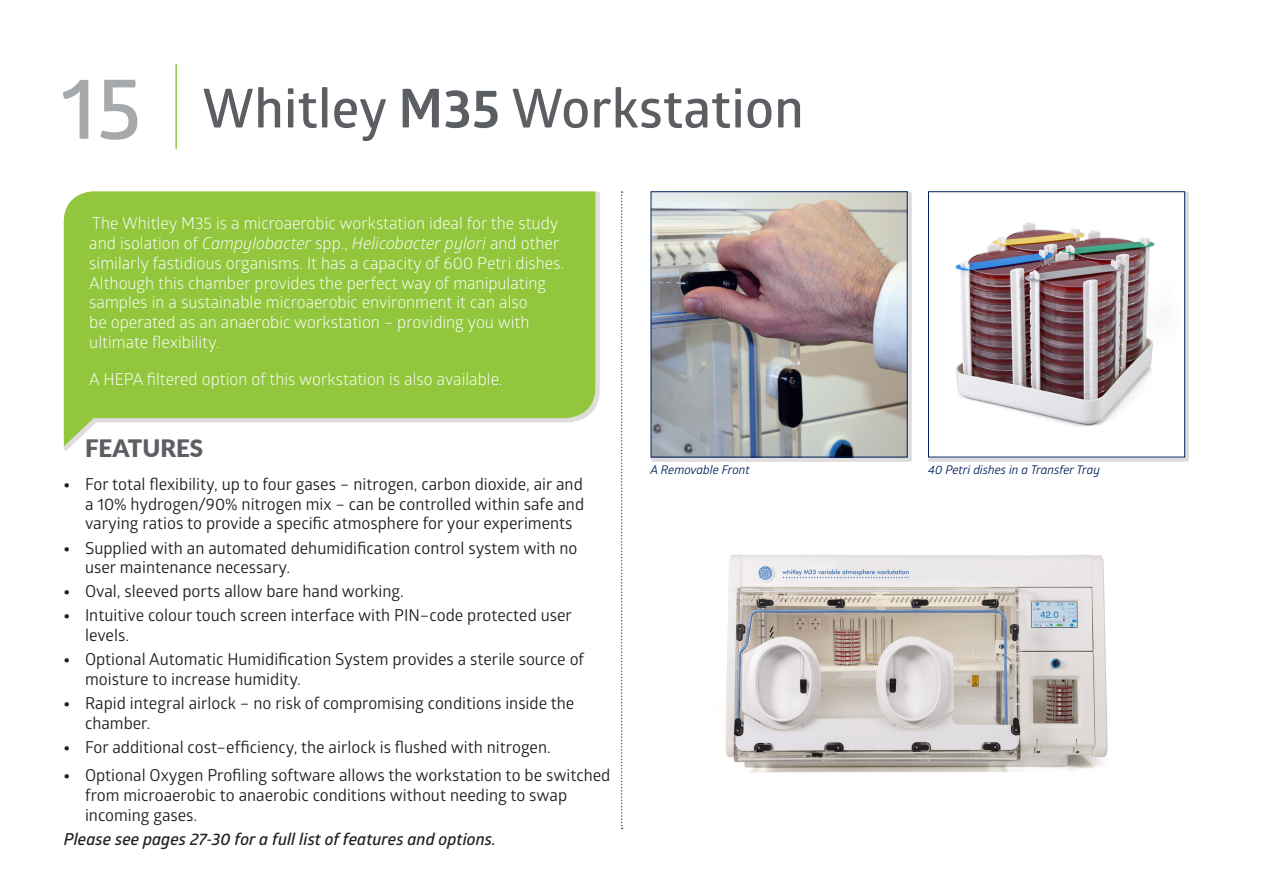
<style>
.page{position:relative;width:1263px;height:893px;background:#fff}
.page>*{position:absolute;margin:0;border:0;box-sizing:border-box;transform-origin:0 0}
.Table_of_contents_2{font:600 87px "Glober";color:#a5a9ac}
.Headline_1{font:600 54px "Glober";color:#5b5e62}
.Headline_2{font:900 24px "Lato";color:#5b5e62}
.Headline_2-2{font:16.5px/19.8px "Glober";color:#231f20}
.t1{font:16.5px/19.8px "Glober";color:#fff}
.Headline_2-3{font:italic 600 16.5px "Glober";color:#231f20}
.Quotes{font:italic 12px "Glober";color:#00215d}
.s1{font-weight:700}
.s2{font-style:italic}
.s3{font-weight:800}
</style>
<div class="page">
<div style="left:64px;top:192px;width:535px;height:258px;background:#231f20;opacity:.15"></div>
<svg style="left:64px;top:191px;width:531px;height:255px;background:#9dcc51"></svg>
<img style="left:725px;top:555px;width:383px;height:218px">
<hr style="left:175px;top:64px;width:2px;height:85px;background:#92c73d">
<svg style="left:621px;top:191px;width:2px;height:638px"></svg>
<div style="left:928px;top:192px;width:261px;height:269px;background:#231f20;opacity:.15"></div>
<img style="left:930px;top:193px;width:253px;height:262px">
<div style="left:928px;top:191px;width:257px;height:266px;border:1px solid #00215d"></div>
<div style="left:651px;top:192px;width:260px;height:269px;background:#231f20;opacity:.15"></div>
<img style="left:653px;top:193px;width:252px;height:262px">
<div style="left:651px;top:191px;width:256px;height:266px;border:1px solid #00215d"></div>
<p class="Table_of_contents_2" style="left:61px;top:47px;width:83px">15</p>
<p class="Headline_1" style="left:202px;top:71px;width:603px">Whitley <span class="s1">M35</span> Workstation</p>
<p class="t1" style="left:89px;top:213px;width:476px">The Whitley M35 is a microaerobic workstation ideal for the study and isolation of <span class="s2">Campylobacter</span> spp., <span class="s2">Helicobacter pylori</span> and other similarly fastidious organisms. It has a capacity of 600 Petri dishes.<br>Although this chamber provides the perfect way of manipulating samples in a sustainable microaerobic environment it can also<br>be operated as an anaerobic workstation – providing you with ultimate flexibility.</p>
<p class="t1" style="left:89px;top:368px;width:415px">A HEPA filtered option of this workstation is also available.</p>
<p class="Headline_2" style="left:85px;top:430px;width:120px">FEATURES</p>
<p class="Headline_2-2" style="left:85px;top:473px;width:501px;text-align:justify;text-indent:-21px"><span class="s3">•</span> For total flexibility, up to four gases – nitrogen, carbon dioxide, air and a 10% hydrogen/90% nitrogen mix – can be controlled within safe and varying ratios to provide a specific atmosphere for your experiments</p>
<p class="Headline_2-2" style="left:85px;top:537px;width:494px;text-indent:-21px"><span class="s3">•</span> Supplied with an automated dehumidification control system with no user maintenance necessary.</p>
<p class="Headline_2-2" style="left:64px;top:581px;width:342px"><span class="s3">•</span> Oval, sleeved ports allow bare hand working.</p>
<p class="Headline_2-2" style="left:85px;top:605px;width:489px;text-indent:-21px"><span class="s3">•</span> Intuitive colour touch screen interface with PIN–code protected user levels.</p>
<p class="Headline_2-2" style="left:85px;top:649px;width:501px;text-indent:-21px"><span class="s3">•</span> Optional Automatic Humidification System provides a sterile source of moisture to increase humidity.</p>
<p class="Headline_2-2" style="left:85px;top:693px;width:491px;text-indent:-21px"><span class="s3">•</span> Rapid integral airlock – no risk of compromising conditions inside the chamber.</p>
<p class="Headline_2-2" style="left:64px;top:736px;width:488px"><span class="s3">•</span> For additional cost–efficiency, the airlock is flushed with nitrogen.</p>
<p class="Headline_2-2" style="left:85px;top:765px;width:527px;text-indent:-21px"><span class="s3">•</span> Optional Oxygen Profiling software allows the workstation to be switched from microaerobic to anaerobic conditions without needing to swap incoming gases.</p>
<p class="Headline_2-3" style="left:64px;top:828px;width:434px">Please see pages 27-30 for a full list of features and options.</p>
<p class="Quotes" style="left:651px;top:462px;width:101px">A Removable Front</p>
<p class="Quotes" style="left:928px;top:462px;width:173px">40 Petri dishes in a Transfer Tray</p>
</div>
